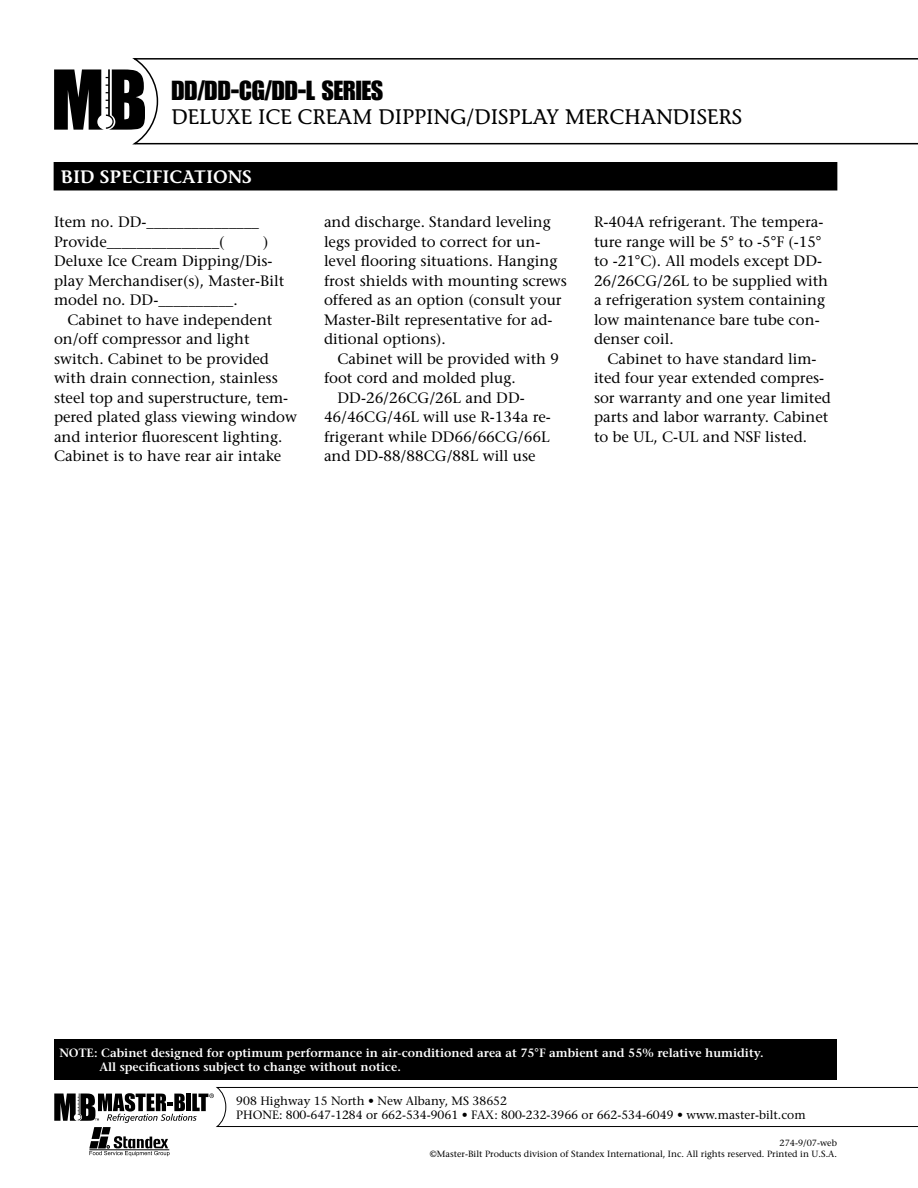
<style>
.page{position:relative;width:918px;height:1188px;background:#fff}
.page>*{position:absolute;margin:0;border:0;box-sizing:border-box;transform-origin:0 0}
.t1{font:27px "Impact";color:#000}
.t2{font:21px "Stone Informal";color:#000}
.t3{font:600 18px "Stone Informal";color:#fff}
.t4{font:15px/19.5px "Stone Serif";color:#000}
.t5{font:600 12px/14.4px "Stone Serif";color:#fff}
.t6{font:12px/14.4px "Stone Serif";color:#000}
.t7{font:9px/10.8px "Stone Serif";color:#000;text-align:right}
</style>
<div class="page">
<svg style="left:132px;top:58px;width:786px;height:87px"></svg>
<div style="left:54px;top:1040px;width:783px;height:40px;background:#000"></div>
<svg style="left:54px;top:69px;width:91px;height:61px"></svg>
<svg style="left:54px;top:1087px;width:864px;height:69px"></svg>
<div style="left:57px;top:165px;width:777px;height:22px;background:#000"></div>
<div style="left:54px;top:162px;width:783px;height:28px;border:2px solid #000"></div>
<h1 class="t1" style="left:172px;top:75px;width:213px">DD/DD-CG/DD-L SERIES</h1>
<h2 class="t2" style="left:172px;top:104px;width:572px">DELUXE ICE CREAM DIPPING/DISPLAY MERCHANDISERS</h2>
<p class="t3" style="left:61px;top:166px;width:193px">BID SPECIFICATIONS</p>
<p class="t4" style="left:54px;top:212px;width:207px">Item no. DD-_______________<br>Provide_______________(</p>
<p class="t4" style="left:54px;top:232px;width:232px;text-indent:209px">)<br>Deluxe Ice Cream Dipping/Dis&shy;play Merchandiser(s), Master-Bilt model no. DD-__________.</p>
<p class="t4" style="left:54px;top:310px;width:244px;text-indent:14px">Cabinet to have independent on/off compressor and light switch. Cabinet to be provided with drain connection, stainless steel top and superstructure, tem&shy;pered plated glass viewing window and interior fluorescent lighting.<br>Cabinet is to have rear air intake</p>
<p class="t4" style="left:324px;top:212px;width:245px">and discharge. Standard leveling legs provided to correct for un&shy;level flooring situations. Hanging frost shields with mounting screws offered as an option (consult your<br>Master-Bilt representative for ad&shy;ditional options).</p>
<p class="t4" style="left:338px;top:349px;width:223px">Cabinet will be provided with 9</p>
<p class="t4" style="left:324px;top:368px;width:193px">foot cord and molded plug.</p>
<p class="t4" style="left:338px;top:388px;width:189px">DD-26/26CG/26L and DD-</p>
<p class="t4" style="left:324px;top:407px;width:228px">46/46CG/46L will use R-134a re-</p>
<p class="t4" style="left:324px;top:427px;width:227px">frigerant while DD66/66CG/66L</p>
<p class="t4" style="left:324px;top:446px;width:213px">and DD-88/88CG/88L will use</p>
<p class="t4" style="left:594px;top:212px;width:236px">R-404A refrigerant. The tempera&shy;ture range will be 5° to -5°F (-15° to -21°C). All models except DD-<br>26/26CG/26L to be supplied with a refrigeration system containing low maintenance bare tube con&shy;denser coil.</p>
<p class="t4" style="left:594px;top:349px;width:238px;text-indent:14px">Cabinet to have standard lim&shy;ited four year extended compres&shy;sor warranty and one year limited parts and labor warranty. Cabinet to be UL, C-UL and NSF listed.</p>
<p class="t5" style="left:99px;top:1046px;width:666px;text-indent:-40px">NOTE: Cabinet designed for optimum performance in air-conditioned area at 75°F ambient and 55% relative humidity.<br>All specifications subject to change without notice.</p>
<p class="t6" style="left:236px;top:1093px;width:571px">908 Highway 15 North • New Albany, MS 38652<br>PHONE: 800-647-1284 or 662-534-9061 • FAX: 800-232-3966 or 662-534-6049 • www.master-bilt.com</p>
<p class="t7" style="left:430px;top:1138px;width:409px">274-9/07-web<br>©Master-Bilt Products division of Standex International, Inc. All rights reserved. Printed in U.S.A.</p>
</div>
